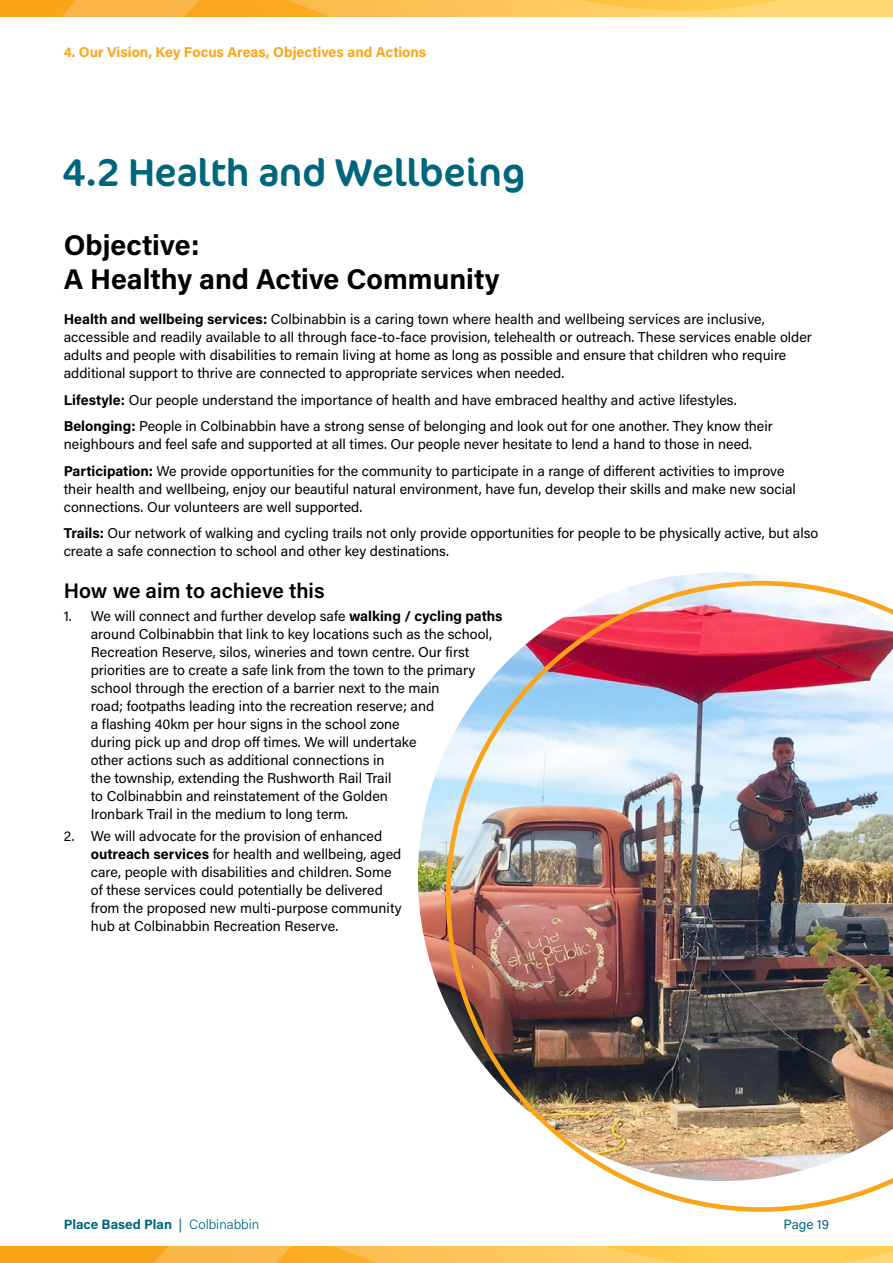
<style>
.page{position:relative;width:893px;height:1263px;background:#fff}
.page>*{position:absolute;margin:0;border:0;box-sizing:border-box;transform-origin:0 0}
.t1{font:39px "Cocon Pro";color:#00667d}
.t2{font:700 28.5px/34.2px "Acumin Pro";color:#000}
.t3{font:600 21px "Acumin Pro";color:#000}
.t4{font:14.25px/18px "Acumin Pro";color:#000}
.t5{font:700 14.25px "Acumin Pro";color:#faa41a}
.t6{font:700 13.5px "Acumin Pro";letter-spacing:-.005em;color:#00667d}
.t7{font:13.5px "Acumin Pro";color:#00667d}
.s1{font-weight:700}
.s2{font-weight:400}
.s3{font-weight:300}
</style>
<div class="page">
<svg style="left:0;top:1247px;width:893px;height:16px;background:#fcbd45"></svg>
<svg style="left:0;top:0;width:893px;height:16px;background:#fcbf4d"></svg>
<img style="left:418px;top:572px;width:373px;height:433px">
<img style="left:446px;top:581px;width:447px;height:631px">
<p class="t5" style="left:64px;top:42px;width:364px">4. Our Vision, Key Focus Areas, Objectives and Actions</p>
<h1 class="t1" style="left:63px;top:146px;width:464px">4.2 Health and Wellbeing</h1>
<h2 class="t2" style="left:64px;top:226px;width:437px">Objective:<br>A Healthy and Active Community</h2>
<p class="t4" style="left:64px;top:309px;width:749px"><span class="s1">Health and wellbeing services:</span> Colbinabbin is a caring town where health and wellbeing services are inclusive, accessible and readily available to all through face-to-face provision, telehealth or outreach. These services enable older adults and people with disabilities to remain living at home as long as possible and ensure that children who require additional support to thrive are connected to appropriate services when needed.</p>
<p class="t4" style="left:64px;top:386px;width:710px;line-height:26.5px"><span class="s1">Lifestyle:</span> Our people understand the importance of health and have embraced healthy and active lifestyles.<br><span class="s1">Belonging:</span> People in Colbinabbin have a strong sense of belonging and look out for one another. They know their</p>
<p class="t4" style="left:64px;top:430px;width:722px;line-height:26.5px">neighbours and feel safe and supported at all times. Our people never hesitate to lend a hand to those in need.<br><span class="s1">Participation:</span> We provide opportunities for the community to participate in a range of different activities to improve</p>
<p class="t4" style="left:64px;top:479px;width:734px">their health and wellbeing, enjoy our beautiful natural environment, have fun, develop their skills and make new social connections. Our volunteers are well supported.</p>
<p class="t4" style="left:64px;top:523px;width:756px"><span class="s1">Trails:</span> Our network of walking and cycling trails not only provide opportunities for people to be physically active, but also create a safe connection to school and other key destinations.</p>
<h3 class="t3" style="left:64px;top:576px;width:262px">How we aim to achieve this</h3>
<p class="t4" style="left:91px;top:606px;width:413px;text-indent:-27px">1. We will connect and further develop safe <span class="s1">walking / cycling paths </span>around Colbinabbin that link to key locations such as the school, Recreation Reserve, silos, wineries and town centre. Our first priorities are to create a safe link from the town to the primary school through the erection of a barrier next to the main<br>road; footpaths leading into the recreation reserve; and<br>a flashing 40km per hour signs in the school zone<br>during pick up and drop off times. We will undertake<br>other actions such as additional connections in<br>the township, extending the Rushworth Rail Trail<br>to Colbinabbin and reinstatement of the Golden<br>Ironbark Trail in the medium to long term.</p>
<p class="t4" style="left:91px;top:826px;width:312px;text-indent:-27px">2. We will advocate for the provision of enhanced <span class="s1">outreach services</span> for health and wellbeing, aged care, people with disabilities and children. Some of these services could potentially be delivered from the proposed new multi-purpose community hub at Colbinabbin Recreation Reserve.</p>
<p class="t6" style="left:64px;top:1214px;width:197px">Place Based Plan <span class="s2">|</span> <span class="s3">Colbinabbin</span></p>
<p class="t7" style="left:783px;top:1215px;width:47px">Page 19</p>
</div>
